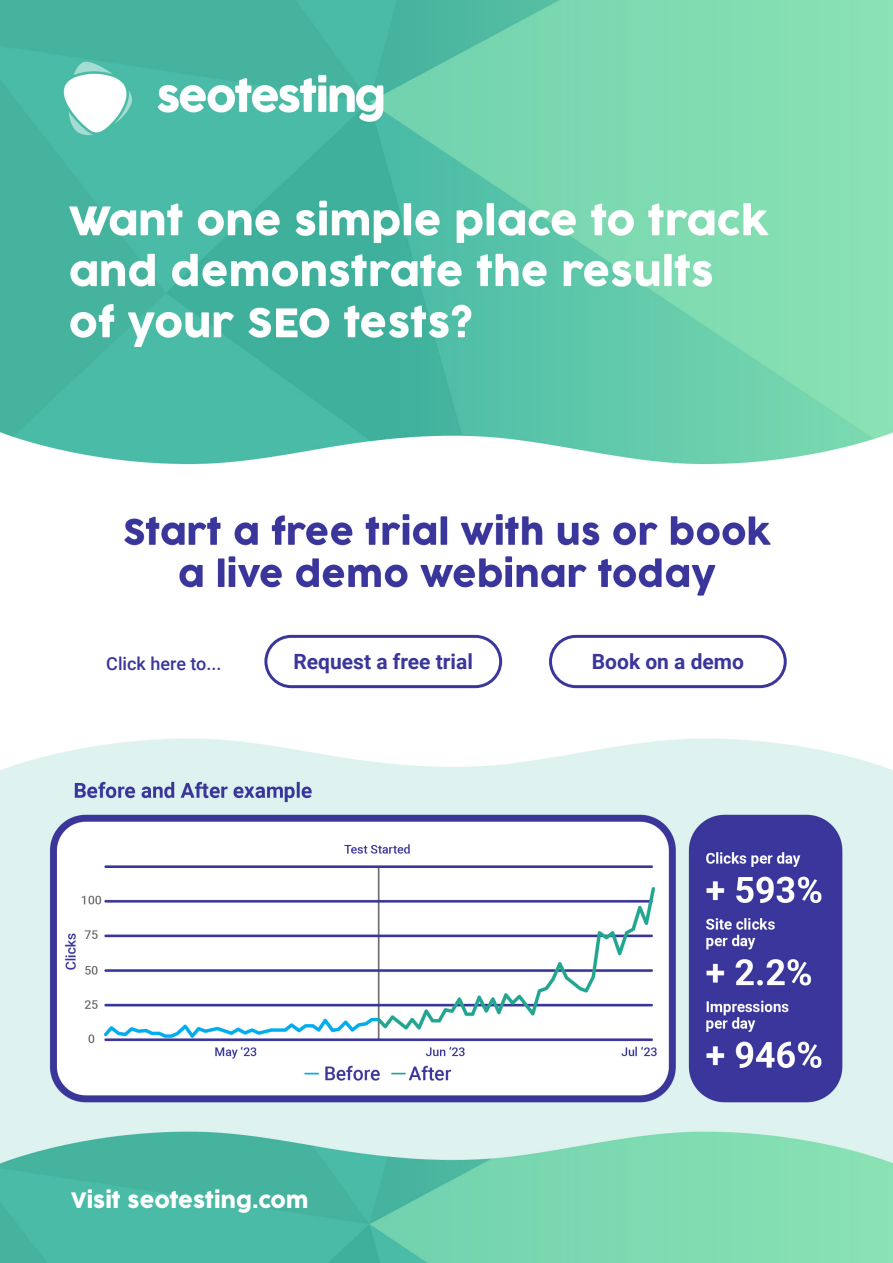
<style>
.page{position:relative;width:893px;height:1263px;background:#fff}
.page>*{position:absolute;margin:0;border:0;box-sizing:border-box;transform-origin:0 0}
.t1{font:700 21px "Roboto";color:#3a369b}
.t2{font:21px "Cocogoose Pro";color:#fff}
.t3{font:500 18px "Roboto";color:#3a369b}
</style>
<div class="page">
<img style="left:0;top:0;width:893px;height:1263px">
<div style="left:264px;top:635px;width:238px;height:53px;border:3px solid #3b369c;border-radius:25px"></div>
<div style="left:549px;top:635px;width:238px;height:53px;border:3px solid #3b369c;border-radius:25px"></div>
<p class="t3" style="left:106px;top:651px;width:117px">Click here to...</p>
<p class="t1" style="left:294px;top:647px;width:181px">Request a free trial</p>
<p class="t1" style="left:592px;top:646px;width:154px">Book on a demo</p>
<p class="t2" style="left:71px;top:1186px;width:239px">Visit seotesting.com</p>
</div>
